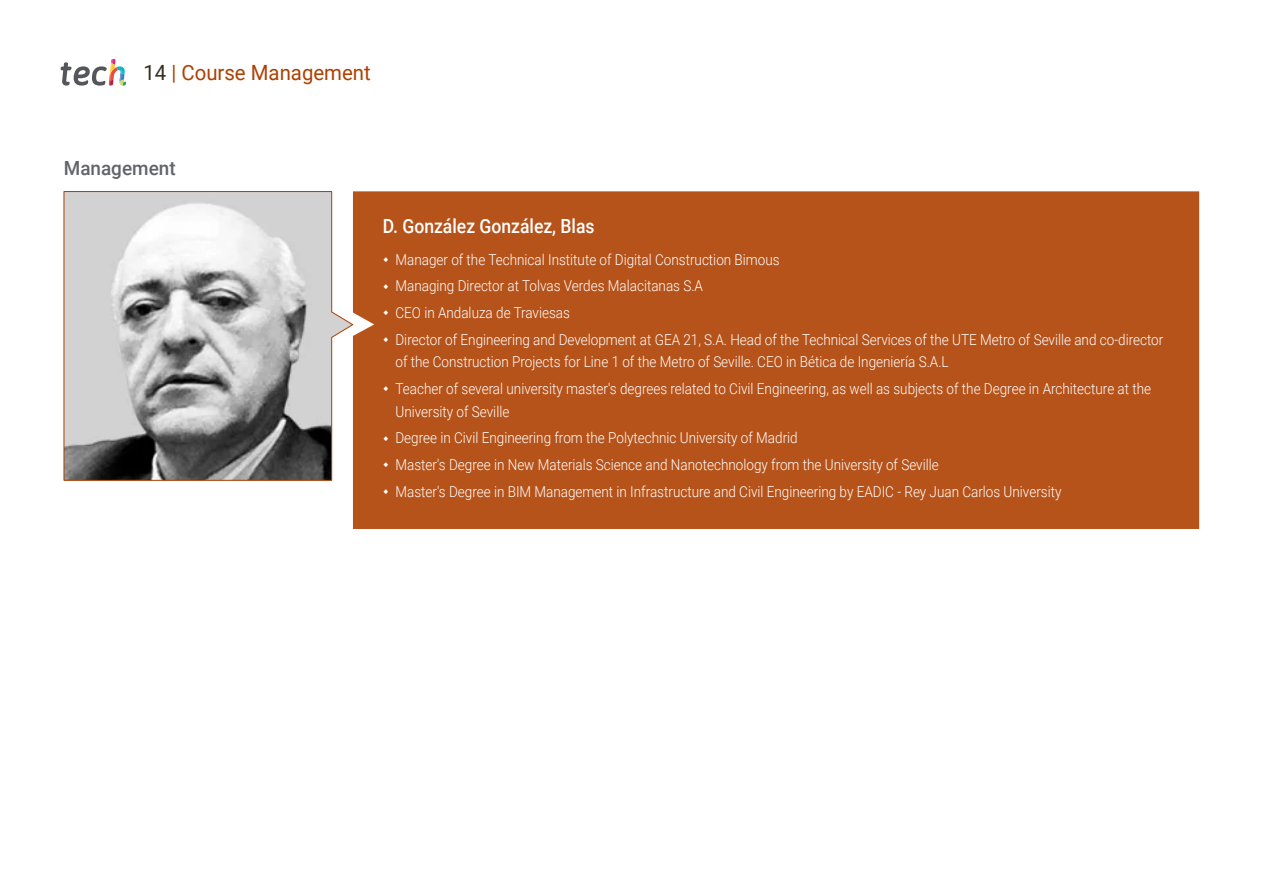
<style>
.page{position:relative;width:1263px;height:893px;background:#fff}
.page>*{position:absolute;margin:0;border:0;box-sizing:border-box;transform-origin:0 0}
.t1{font:21px "Roboto";color:#ae4000}
.t2{font:500 19.5px "Roboto";color:#fff;scale:.9 1}
.t3{font:500 19.5px "Roboto";color:#61646a}
.t4{font:300 15px/26.7px "Roboto";color:#fff;scale:.9 1}
.s1{color:#312e20}
</style>
<div class="page">
<svg style="left:61px;top:59px;width:65px;height:27px"></svg>
<div style="left:353px;top:191px;width:846px;height:338px;background:#b6531a"></div>
<svg style="left:64px;top:191px;width:289px;height:290px"></svg>
<svg style="left:384px;top:257px;width:4px;height:5px"></svg>
<svg style="left:384px;top:284px;width:4px;height:5px"></svg>
<svg style="left:384px;top:310px;width:4px;height:5px"></svg>
<svg style="left:384px;top:337px;width:4px;height:5px"></svg>
<svg style="left:384px;top:386px;width:4px;height:5px"></svg>
<svg style="left:384px;top:436px;width:4px;height:5px"></svg>
<svg style="left:384px;top:462px;width:4px;height:5px"></svg>
<svg style="left:384px;top:489px;width:4px;height:5px"></svg>
<h1 class="t1" style="left:144px;top:57px;width:229px"><span class="s1">14</span> | Course Management</h1>
<h2 class="t3" style="left:64px;top:154px;width:113px">Management</h2>
<h2 class="t2" style="left:383px;top:212px;width:237px">D. González González, Blas</h2>
<p class="t4" style="left:395px;top:245px;width:855px">Manager of the Technical Institute of Digital Construction Bimous<br>Managing Director at Tolvas Verdes Malacitanas S.A<br>CEO in Andaluza de Traviesas<br>Director of Engineering and Development at GEA 21, S.A. Head of the Technical Services of the UTE Metro of Seville and co-director</p>
<p class="t4" style="left:395px;top:348px;width:841px">of the Construction Projects for Line 1 of the Metro of Seville. CEO in Bética de Ingeniería S.A.L<br>Teacher of several university master's degrees related to Civil Engineering, as well as subjects of the Degree in Architecture at the</p>
<p class="t4" style="left:395px;top:397px;width:741px">University of Seville<br>Degree in Civil Engineering from the Polytechnic University of Madrid<br>Master's Degree in New Materials Science and Nanotechnology from the University of Seville<br>Master's Degree in BIM Management in Infrastructure and Civil Engineering by EADIC - Rey Juan Carlos University</p>
</div>
